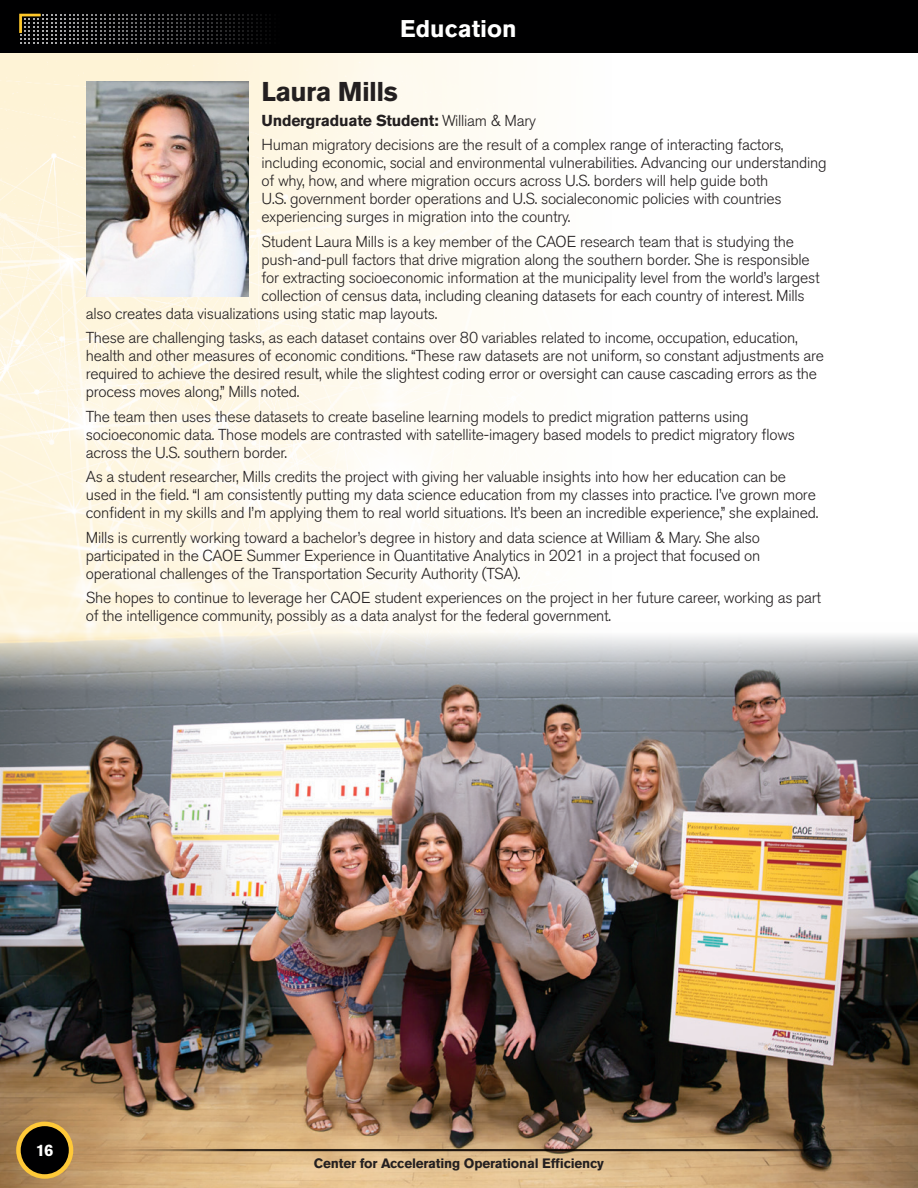
<style>
.page{position:relative;width:918px;height:1188px;background:#fff}
.page>*{position:absolute;margin:0;border:0;box-sizing:border-box;transform-origin:0 0}
.t1{font:700 27px "Akzidenz Grotesk Pro";letter-spacing:-.025em;color:#231f20}
.t2{font:700 24px "Akzidenz Grotesk Pro";color:#fff}
.t3{font:700 16.5px "Akzidenz Grotesk Pro";color:#fff}
.Body{font:300 15.75px/18px "Akzidenz Grotesk Pro";letter-spacing:-.015em;color:#231f20}
.Body-2{font:700 15.75px "Akzidenz Grotesk Pro";letter-spacing:-.015em;color:#231f20}
.t4{font:700 13.5px "Akzidenz Grotesk Pro";letter-spacing:-.015em;color:#231f20}
.s1{font-weight:300}
</style>
<div class="page">
<img style="left:0;top:53px;width:501px;height:569px">
<img style="left:0;top:622px;width:918px;height:566px">
<img style="left:86px;top:81px;width:162px;height:216px">
<div style="left:18px;top:1124px;width:53px;height:52px;background:#000001;border-radius:50%"></div>
<div style="left:16px;top:1122px;width:57px;height:57px;border:4px solid #ffc938;border-radius:50%"></div>
<hr style="left:76px;top:1149px;width:840px;height:2px;background:#231f20">
<div style="left:0;top:0;width:918px;height:53px;background:#000001"></div>
<svg style="left:19px;top:14px;width:248px;height:30px"></svg>
<p class="t2" style="left:400px;top:13px;width:118px">Education</p>
<h2 class="t1" style="left:262px;top:74px;width:138px">Laura Mills</h2>
<p class="Body-2" style="left:262px;top:110px;width:276px">Undergraduate Student: <span class="s1">William &amp; Mary</span></p>
<p class="Body" style="left:262px;top:136px;width:567px">Human migratory decisions are the result of a complex range of interacting factors, including economic, social and environmental vulnerabilities. Advancing our understanding of why, how, and where migration occurs across U.S. borders will help guide both<br>U.S. government border operations and U.S. socialeconomic policies with countries experiencing surges in migration into the country.</p>
<p class="Body" style="left:262px;top:232px;width:534px">Student Laura Mills is a key member of the CAOE research team that is studying the</p>
<p class="Body" style="left:262px;top:250px;width:550px">push-and-pull factors that drive migration along the southern border. She is responsible</p>
<p class="Body" style="left:262px;top:268px;width:560px">for extracting socioeconomic information at the municipality level from the world’s largest</p>
<p class="Body" style="left:262px;top:286px;width:545px">collection of census data, including cleaning datasets for each country of interest. Mills</p>
<p class="Body" style="left:86px;top:304px;width:353px">also creates data visualizations using static map layouts.</p>
<p class="Body" style="left:86px;top:329px;width:740px">These are challenging tasks, as each dataset contains over 80 variables related to income, occupation, education, health and other measures of economic conditions. “These raw datasets are not uniform, so constant adjustments are required to achieve the desired result, while the slightest coding error or oversight can cause cascading errors as the process moves along,” Mills noted.</p>
<p class="Body" style="left:86px;top:407px;width:711px">The team then uses these datasets to create baseline learning models to predict migration patterns using socioeconomic data. Those models are contrasted with satellite-imagery based models to predict migratory flows across the U.S. southern border.</p>
<p class="Body" style="left:86px;top:468px;width:734px">As a student researcher, Mills credits the project with giving her valuable insights into how her education can be used in the field. “I am consistently putting my data science education from my classes into practice. I’ve grown more confident in my skills and I’m applying them to real world situations. It’s been an incredible experience,” she explained.</p>
<p class="Body" style="left:86px;top:528px;width:676px;text-align:justify">Mills is currently working toward a bachelor’s degree in history and data science at William &amp; Mary. She also participated in the CAOE Summer Experience in Quantitative Analytics in 2021 in a project that focused on operational challenges of the Transportation Security Authority (TSA).</p>
<p class="Body" style="left:86px;top:589px;width:737px">She hopes to continue to leverage her CAOE student experiences on the project in her future career, working as part of the intelligence community, possibly as a data analyst for the federal government.</p>
<p class="t3" style="left:36px;top:1140px;width:19px">16</p>
<p class="t4" style="left:314px;top:1155px;width:292px">Center for Accelerating Operational Efficiency</p>
</div>
